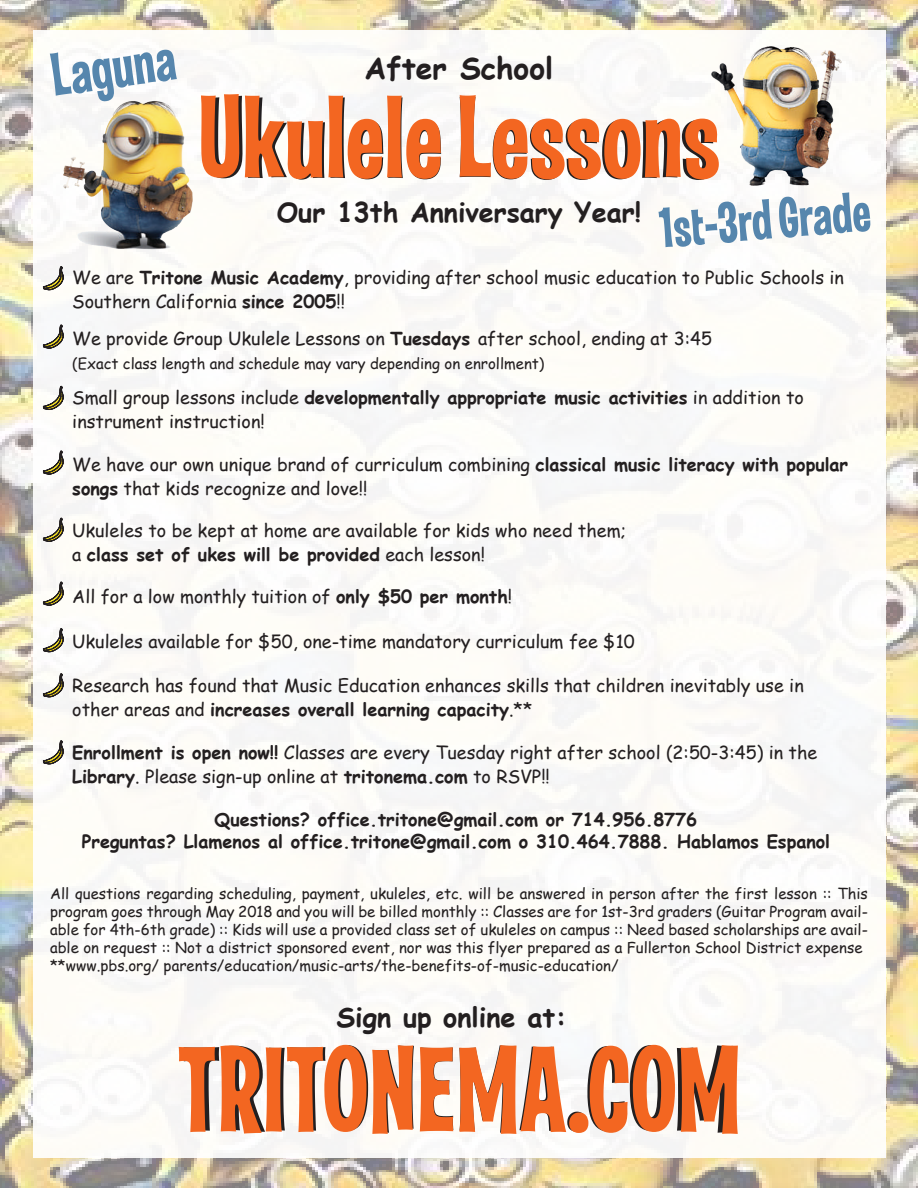
<style>
.page{position:relative;width:918px;height:1188px;background:#fff}
.page>*{position:absolute;margin:0;border:0;box-sizing:border-box;transform-origin:0 0}
.t1{font:121.05px "Las Vegas Jackpot";color:#231f20}
.t2{font:118.05px "Las Vegas Jackpot";color:#231f20}
.t3{font:62.55px "Las Vegas Jackpot";color:#5686ad}
.t4{font:57.9px "Las Vegas Jackpot";color:#5686ad}
.t5{font:700 30px "Comic Sans MS";color:#231f20}
.t6{font:700 27px "Comic Sans MS";color:#231f20}
.t7{font:18px/24px "Comic Sans MS";color:#231f20}
.t8{font:700 18px/21.6px "Comic Sans MS";color:#231f20;text-align:center}
.t9{font:15px/18px "Comic Sans MS";color:#231f20}
.s1{font-weight:700}
</style>
<div class="page">
<img style="left:0;top:0;width:918px;height:1188px">
<div style="left:33px;top:30px;width:852px;height:1128px;background:#fdfbf8"></div>
<img style="left:711px;top:46px;width:131px;height:140px">
<img style="left:63px;top:101px;width:130px;height:149px">
<svg style="left:43px;top:324px;width:21px;height:25px"></svg>
<svg style="left:43px;top:266px;width:21px;height:24px"></svg>
<svg style="left:43px;top:385px;width:21px;height:25px"></svg>
<svg style="left:43px;top:450px;width:21px;height:25px"></svg>
<svg style="left:43px;top:517px;width:21px;height:25px"></svg>
<svg style="left:43px;top:581px;width:21px;height:25px"></svg>
<svg style="left:43px;top:628px;width:21px;height:24px"></svg>
<svg style="left:43px;top:673px;width:21px;height:24px"></svg>
<svg style="left:43px;top:740px;width:21px;height:24px"></svg>
<h3 class="t3" style="left:46px;top:41px;width:127px;rotate:-8deg">Laguna</h3>
<h3 class="t5" style="left:365px;top:46px;width:190px">After School</h3>
<h2 class="t2" style="left:201px;top:73px;width:517px">Ukulele Lessons</h2>
<h3 class="t4" style="left:656px;top:197px;width:214px;rotate:-5deg">1st-3rd Grade</h3>
<h3 class="t6" style="left:277px;top:192px;width:366px">Our 13th Anniversary Year!</h3>
<p class="t7" style="left:72px;top:264px;width:773px">We are <span class="s1">Tritone Music Academy</span>, providing after school music education to Public Schools in<br>Southern California <span class="s1">since 2005</span>!!</p>
<p class="t7" style="left:72px;top:326px;width:641px">We provide Group Ukulele Lessons on <span class="s1">Tuesdays</span> after school, ending at 3:45</p>
<p class="t9" style="left:72px;top:354px;width:474px">(Exact class length and schedule may vary depending on enrollment)</p>
<p class="t7" style="left:72px;top:385px;width:733px">Small group lessons include <span class="s1">developmentally appropriate music activities</span> in addition to instrument instruction!</p>
<p class="t7" style="left:72px;top:452px;width:777px">We have our own unique brand of curriculum combining <span class="s1">classical music literacy with popular songs</span> that kids recognize and love!!</p>
<p class="t7" style="left:72px;top:518px;width:555px">Ukuleles to be kept at home are available for kids who need them; a <span class="s1">class set of ukes will be provided</span> each lesson!</p>
<p class="t7" style="left:72px;top:584px;width:441px">All for a low monthly tuition of <span class="s1">only $50 per month</span>!</p>
<p class="t7" style="left:72px;top:629px;width:564px">Ukuleles available for $50, one-time mandatory curriculum fee $10</p>
<p class="t7" style="left:72px;top:673px;width:733px">Research has found that Music Education enhances skills that children inevitably use in other areas and <span class="s1">increases overall learning capacity</span>.**</p>
<p class="t7" style="left:72px;top:740px;width:747px"><span class="s1">Enrollment is open now!!</span> Classes are every Tuesday right after school (2:50-3:45) in the<br><span class="s1">Library</span>. Please sign-up online at <span class="s1">tritonema.com</span> to RSVP!!</p>
<p class="t8" style="left:82px;top:808px;width:750px">Questions? office.tritone@gmail.com or 714.956.8776<br>Preguntas? Llamenos al office.tritone@gmail.com o 310.464.7888. Hablamos Espanol</p>
<p class="t9" style="left:50px;top:884px;width:819px">All questions regarding scheduling, payment, ukuleles, etc. will be answered in person after the first lesson :: This program goes through May 2018 and you will be billed monthly :: Classes are for 1st-3rd graders (Guitar Program avail&shy;able for 4th-6th grade) :: Kids will use a provided class set of ukuleles on campus :: Need based scholarships are avail&shy;able on request :: Not a district sponsored event, nor was this flyer prepared as a Fullerton School District expense **www.pbs.org/ parents/education/music-arts/the-benefits-of-music-education/</p>
<h3 class="t6" style="left:337px;top:997px;width:232px">Sign up online at:</h3>
<h1 class="t1" style="left:182px;top:1023px;width:556px">TRITONEMA.COM</h1>
</div>
